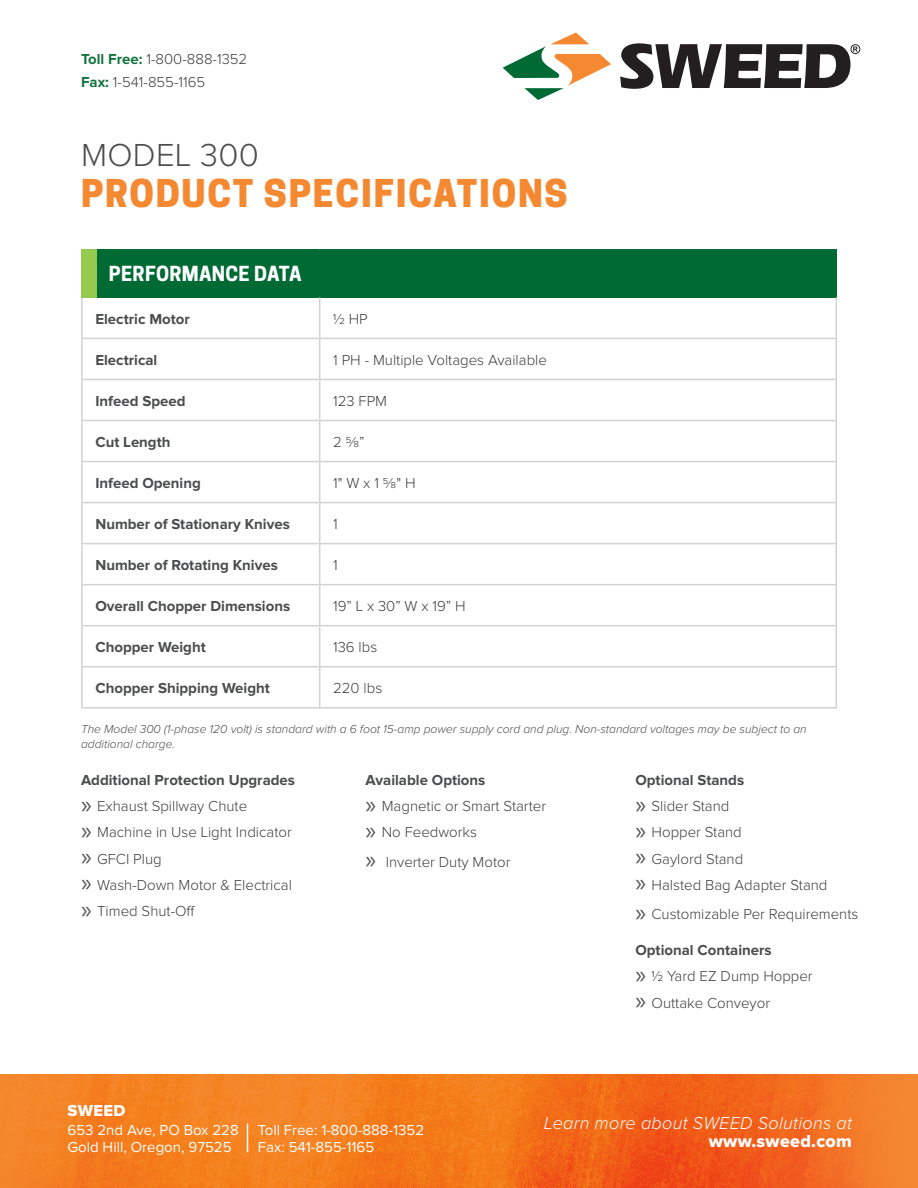
<style>
.page{position:relative;width:918px;height:1188px;background:#fff}
.page>*{position:absolute;margin:0;border:0;box-sizing:border-box;transform-origin:0 0}
.Product_Specificatio{font:800 36px "Cooper Hewitt";letter-spacing:.05em;color:#f58932}
.Model_-_Small{font:300 33px "Proxima Nova";letter-spacing:.01em;color:#4b4c4d}
.H4_-_Features{font:700 19.5px "Cooper Hewitt";letter-spacing:.015em;color:#fff}
.t1{font:italic 300 18px "Proxima Nova";letter-spacing:.015em;color:#fff}
.t2{font:18px "Proxima Nova Extrabld";letter-spacing:.015em;color:#fff}
.t3{font:16.5px "Proxima Nova Extrabld";letter-spacing:.015em;color:#fff}
.Body_-_Tables{font:300 15px/22.5px "Proxima Nova";color:#3e3e3f}
.H3_-_10pt_Bold{font:700 15px "Proxima Nova";color:#4b4c4d}
.t4{font:15px/16.5px "Proxima Nova";color:#fff}
.Fine_Print_-_Italic{font:italic 300 12px/15px "Proxima Nova";color:#4b4c4d}
.s1{font-weight:700;color:#127341}
.s2{font-family:"Myriad Pro";font-weight:400;font-size:25.5px;color:#57585a}
</style>
<div class="page">
<svg style="left:83px;top:465px;width:753px;height:242px"></svg>
<img style="left:0;top:1075px;width:918px;height:113px">
<svg style="left:503px;top:33px;width:108px;height:67px"></svg>
<svg style="left:620px;top:43px;width:240px;height:46px"></svg>
<svg style="left:247px;top:1124px;width:1px;height:28px"></svg>
<div style="left:82px;top:250px;width:754px;height:47px;background:#006a35"></div>
<hr style="left:81px;top:249px;width:239px;height:1px;background:#006a35">
<hr style="left:320px;top:249px;width:517px;height:1px;background:#006a35">
<hr style="left:836px;top:251px;width:1px;height:46px;background:#006a35">
<hr style="left:81px;top:297px;width:2px;height:41px;background:#d1d2d4">
<hr style="left:319px;top:297px;width:1px;height:41px;background:#d1d2d4">
<hr style="left:836px;top:297px;width:1px;height:41px;background:#d1d2d4">
<hr style="left:81px;top:338px;width:239px;height:1px;background:#d1d2d4">
<hr style="left:81px;top:339px;width:2px;height:40px;background:#d1d2d4">
<hr style="left:320px;top:338px;width:517px;height:1px;background:#d1d2d4">
<hr style="left:319px;top:339px;width:1px;height:40px;background:#d1d2d4">
<hr style="left:836px;top:339px;width:1px;height:40px;background:#d1d2d4">
<hr style="left:81px;top:379px;width:239px;height:1px;background:#d1d2d4">
<hr style="left:81px;top:380px;width:2px;height:40px;background:#d1d2d4">
<hr style="left:320px;top:379px;width:517px;height:1px;background:#d1d2d4">
<hr style="left:319px;top:380px;width:1px;height:40px;background:#d1d2d4">
<hr style="left:836px;top:380px;width:1px;height:40px;background:#d1d2d4">
<hr style="left:81px;top:420px;width:239px;height:1px;background:#d1d2d4">
<hr style="left:81px;top:421px;width:2px;height:40px;background:#d1d2d4">
<hr style="left:320px;top:420px;width:517px;height:1px;background:#d1d2d4">
<hr style="left:319px;top:421px;width:1px;height:40px;background:#d1d2d4">
<hr style="left:836px;top:421px;width:1px;height:40px;background:#d1d2d4">
<hr style="left:81px;top:461px;width:239px;height:1px;background:#d1d2d4">
<hr style="left:81px;top:462px;width:2px;height:40px;background:#d1d2d4">
<hr style="left:320px;top:461px;width:517px;height:1px;background:#d1d2d4">
<hr style="left:319px;top:462px;width:1px;height:40px;background:#d1d2d4">
<hr style="left:836px;top:462px;width:1px;height:40px;background:#d1d2d4">
<hr style="left:81px;top:502px;width:239px;height:1px;background:#d1d2d4">
<hr style="left:81px;top:503px;width:2px;height:40px;background:#d1d2d4">
<hr style="left:320px;top:502px;width:517px;height:1px;background:#d1d2d4">
<hr style="left:319px;top:503px;width:1px;height:40px;background:#d1d2d4">
<hr style="left:836px;top:503px;width:1px;height:40px;background:#d1d2d4">
<hr style="left:81px;top:543px;width:239px;height:1px;background:#d1d2d4">
<hr style="left:81px;top:544px;width:2px;height:40px;background:#d1d2d4">
<hr style="left:320px;top:543px;width:517px;height:1px;background:#d1d2d4">
<hr style="left:319px;top:544px;width:1px;height:40px;background:#d1d2d4">
<hr style="left:836px;top:544px;width:1px;height:40px;background:#d1d2d4">
<hr style="left:81px;top:584px;width:239px;height:1px;background:#d1d2d4">
<hr style="left:81px;top:585px;width:2px;height:40px;background:#d1d2d4">
<hr style="left:320px;top:584px;width:517px;height:1px;background:#d1d2d4">
<hr style="left:319px;top:585px;width:1px;height:40px;background:#d1d2d4">
<hr style="left:836px;top:585px;width:1px;height:40px;background:#d1d2d4">
<hr style="left:81px;top:625px;width:239px;height:1px;background:#d1d2d4">
<hr style="left:81px;top:626px;width:2px;height:40px;background:#d1d2d4">
<hr style="left:320px;top:625px;width:517px;height:1px;background:#d1d2d4">
<hr style="left:319px;top:626px;width:1px;height:40px;background:#d1d2d4">
<hr style="left:836px;top:626px;width:1px;height:40px;background:#d1d2d4">
<hr style="left:81px;top:666px;width:239px;height:1px;background:#d1d2d4">
<hr style="left:81px;top:667px;width:2px;height:40px;background:#d1d2d4">
<hr style="left:320px;top:666px;width:517px;height:1px;background:#d1d2d4">
<hr style="left:319px;top:667px;width:1px;height:40px;background:#d1d2d4">
<hr style="left:836px;top:667px;width:1px;height:40px;background:#d1d2d4">
<hr style="left:81px;top:707px;width:239px;height:2px;background:#d1d2d4">
<hr style="left:320px;top:707px;width:517px;height:2px;background:#d1d2d4">
<div style="left:81px;top:249px;width:15px;height:48px;background:#94ca4e"></div>
<p class="Body_-_Tables" style="left:81px;top:49px;width:168px"><span class="s1">Toll Free:</span> 1-800-888-1352<br><span class="s1">Fax:</span> 1-541-855-1165</p>
<p class="Model_-_Small" style="left:81px;top:140px;width:179px">MODEL 300</p>
<p class="Product_Specificatio" style="left:81px;top:172px;width:488px">PRODUCT SPECIFICATIONS</p>
<p class="H4_-_Features" style="left:109px;top:262px;width:194px">PERFORMANCE DATA</p>
<p class="H3_-_10pt_Bold" style="left:95px;top:310px;width:96px">Electric Motor</p>
<p class="Body_-_Tables" style="left:333px;top:308px;width:36px">½ HP</p>
<p class="H3_-_10pt_Bold" style="left:95px;top:351px;width:64px">Electrical</p>
<p class="Body_-_Tables" style="left:333px;top:349px;width:215px">1 PH - Multiple Voltages Available</p>
<p class="H3_-_10pt_Bold" style="left:95px;top:392px;width:92px">Infeed Speed</p>
<p class="Body_-_Tables" style="left:333px;top:390px;width:55px">123 FPM</p>
<p class="H3_-_10pt_Bold" style="left:95px;top:433px;width:77px">Cut Length</p>
<p class="Body_-_Tables" style="left:333px;top:431px;width:33px">2 ⅝”</p>
<p class="H3_-_10pt_Bold" style="left:95px;top:474px;width:107px">Infeed Opening</p>
<p class="Body_-_Tables" style="left:333px;top:472px;width:84px">1" W x 1 5/8" H</p>
<p class="H3_-_10pt_Bold" style="left:95px;top:515px;width:196px">Number of Stationary Knives</p>
<p class="Body_-_Tables" style="left:333px;top:513px;width:6px">1</p>
<p class="H3_-_10pt_Bold" style="left:95px;top:556px;width:184px">Number of Rotating Knives</p>
<p class="Body_-_Tables" style="left:333px;top:554px;width:6px">1</p>
<p class="H3_-_10pt_Bold" style="left:95px;top:597px;width:196px">Overall Chopper Dimensions</p>
<p class="Body_-_Tables" style="left:333px;top:595px;width:134px">19” L x 30” W x 19” H</p>
<p class="H3_-_10pt_Bold" style="left:95px;top:639px;width:112px">Chopper Weight</p>
<p class="Body_-_Tables" style="left:333px;top:637px;width:46px">136 lbs</p>
<p class="H3_-_10pt_Bold" style="left:95px;top:680px;width:176px">Chopper Shipping Weight</p>
<p class="Body_-_Tables" style="left:333px;top:678px;width:51px">220 lbs</p>
<p class="Fine_Print_-_Italic" style="left:81px;top:722px;width:727px">The Model 300 (1-phase 120 volt) is standard with a 6 foot 15-amp power supply cord and plug. Non-standard voltages may be subject to an additional charge.</p>
<p class="H3_-_10pt_Bold" style="left:81px;top:771px;width:216px">Additional Protection Upgrades</p>
<p class="Body_-_Tables" style="left:81px;top:796px;width:168px"><span class="s2">»</span> Exhaust Spillway Chute</p>
<p class="Body_-_Tables" style="left:81px;top:822px;width:212px"><span class="s2">»</span> Machine in Use Light Indicator</p>
<p class="Body_-_Tables" style="left:81px;top:848px;width:82px"><span class="s2">»</span> GFCI Plug</p>
<p class="Body_-_Tables" style="left:81px;top:874px;width:212px"><span class="s2">»</span> Wash-Down Motor &amp; Electrical</p>
<p class="Body_-_Tables" style="left:81px;top:901px;width:116px"><span class="s2">»</span> Timed Shut-Off</p>
<p class="H3_-_10pt_Bold" style="left:366px;top:771px;width:121px">Available Options</p>
<p class="Body_-_Tables" style="left:366px;top:796px;width:182px"><span class="s2">»</span> Magnetic or Smart Starter</p>
<p class="Body_-_Tables" style="left:366px;top:822px;width:113px"><span class="s2">»</span> No Feedworks</p>
<p class="Body_-_Tables" style="left:366px;top:851px;width:146px"><span class="s2">»</span> Inverter Duty Motor</p>
<p class="H3_-_10pt_Bold" style="left:635px;top:771px;width:110px">Optional Stands</p>
<p class="Body_-_Tables" style="left:635px;top:796px;width:96px"><span class="s2">»</span> Slider Stand</p>
<p class="Body_-_Tables" style="left:635px;top:822px;width:108px"><span class="s2">»</span> Hopper Stand</p>
<p class="Body_-_Tables" style="left:635px;top:848px;width:109px"><span class="s2">»</span> Gaylord Stand</p>
<p class="Body_-_Tables" style="left:635px;top:874px;width:194px"><span class="s2">»</span> Halsted Bag Adapter Stand</p>
<p class="Body_-_Tables" style="left:635px;top:904px;width:225px"><span class="s2">»</span> Customizable Per Requirements</p>
<p class="H3_-_10pt_Bold" style="left:635px;top:942px;width:138px">Optional Containers</p>
<p class="Body_-_Tables" style="left:635px;top:966px;width:179px"><span class="s2">»</span> ½ Yard EZ Dump Hopper</p>
<p class="Body_-_Tables" style="left:635px;top:992px;width:136px"><span class="s2">»</span> Outtake Conveyor</p>
<p class="t3" style="left:68px;top:1103px;width:59px">SWEED</p>
<p class="t4" style="left:68px;top:1123px;width:173px">653 2nd Ave, PO Box 228<br>Gold Hill, Oregon, 97525</p>
<p class="t4" style="left:258px;top:1123px;width:168px">Toll Free: 1-800-888-1352<br>Fax: 541-855-1165</p>
<p class="t1" style="left:544px;top:1114px;width:309px">Learn more about SWEED Solutions at</p>
<p class="t2" style="left:709px;top:1132px;width:145px">www.sweed.com</p>
</div>
